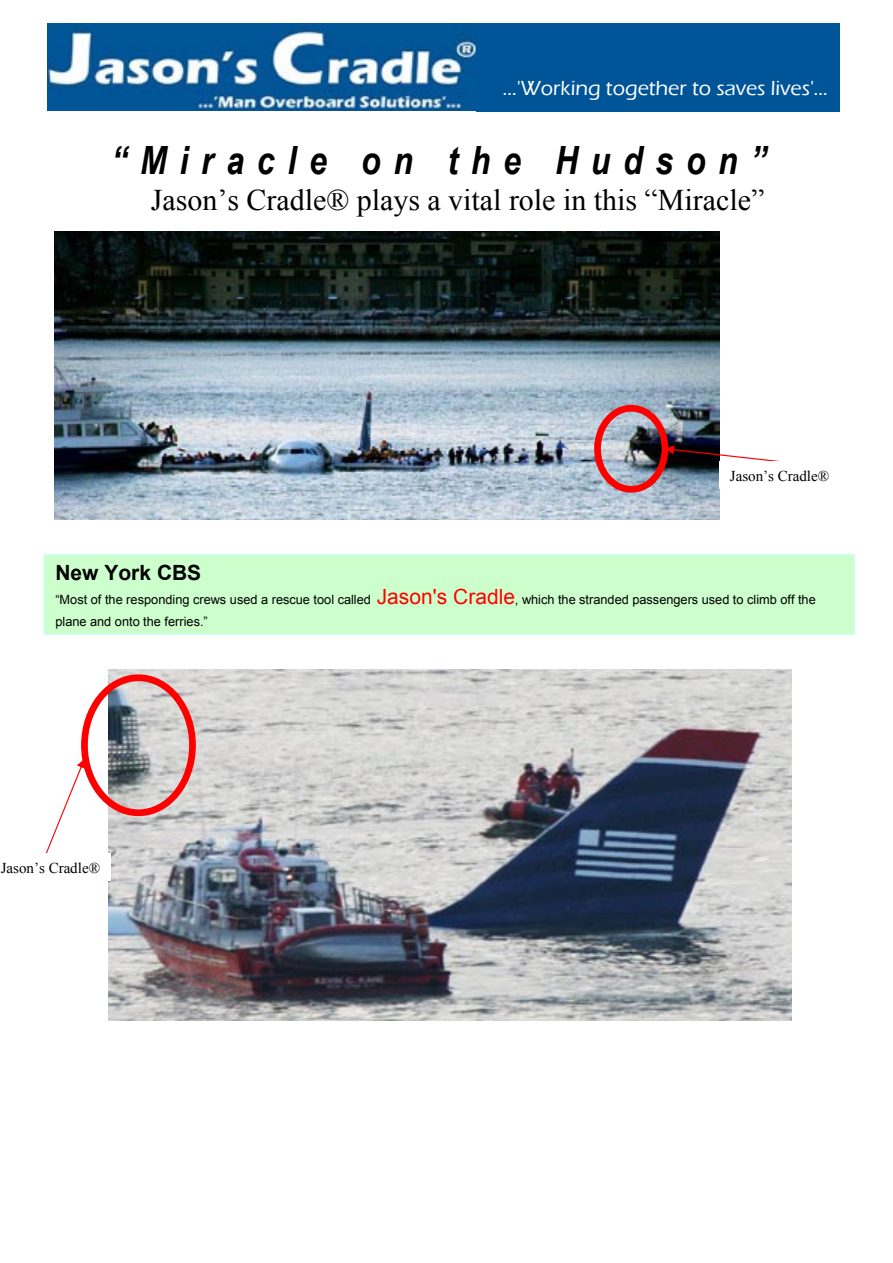
<style>
.page{position:relative;width:893px;height:1263px;background:#fff}
.page>*{position:absolute;margin:0;border:0;box-sizing:border-box;transform-origin:0 0}
.t1{font:italic 700 39px "Arial Narrow";letter-spacing:.325em;color:#000}
.t2{font:30px "Times New Roman";color:#000}
.t3{font:500 21px "Eras ITC";color:#fff}
.t4{font:700 21px "Arial";color:#000}
.t5{font:15px "Times New Roman";color:#000}
.t6{font:12.75px/21.5px "Arial";color:#000}
.s1{font-size:21px;color:#f00}
</style>
<div class="page">
<img style="left:55px;top:231px;width:665px;height:288px">
<div style="left:594px;top:405px;width:74px;height:88px;border:7px solid #f00;border-radius:50%"></div>
<svg style="left:665px;top:445px;width:115px;height:18px"></svg>
<svg style="left:98px;top:669px;width:693px;height:352px"></svg>
<img style="left:109px;top:670px;width:682px;height:350px">
<div style="left:81px;top:674px;width:115px;height:142px;border:7px solid #f00;border-radius:50%"></div>
<svg style="left:46px;top:759px;width:39px;height:94px"></svg>
<div style="left:44px;top:554px;width:810px;height:81px;background:#cfc"></div>
<div style="left:43px;top:554px;width:812px;height:81px;border:1px solid #cff"></div>
<div style="left:719px;top:462px;width:121px;height:27px;background:#fff"></div>
<div style="left:0;top:853px;width:111px;height:27px;background:#fff"></div>
<img style="left:47px;top:23px;width:429px;height:87px">
<div style="left:476px;top:23px;width:363px;height:88px;background:#005498"></div>
<p class="t3" style="left:503px;top:77px;width:327px">...'Working together to saves lives'...</p>
<p class="t1" style="left:111px;top:131px;width:657px">“Miracle on the Hudson”</p>
<p class="t2" style="left:151px;top:180px;width:615px">Jason’s Cradle® plays a vital role in this “Miracle”</p>
<p class="t5" style="left:730px;top:466px;width:101px">Jason’s Cradle®</p>
<p class="t4" style="left:55px;top:559px;width:147px">New York CBS</p>
<p class="t6" style="left:55px;top:589px;width:762px">“Most of the responding crews used a rescue tool called <span class="s1">Jason's Cradle</span>, which the stranded passengers used to climb off the plane and onto the ferries.”</p>
<p class="t5" style="left:1px;top:857px;width:101px">Jason’s Cradle®</p>
</div>
